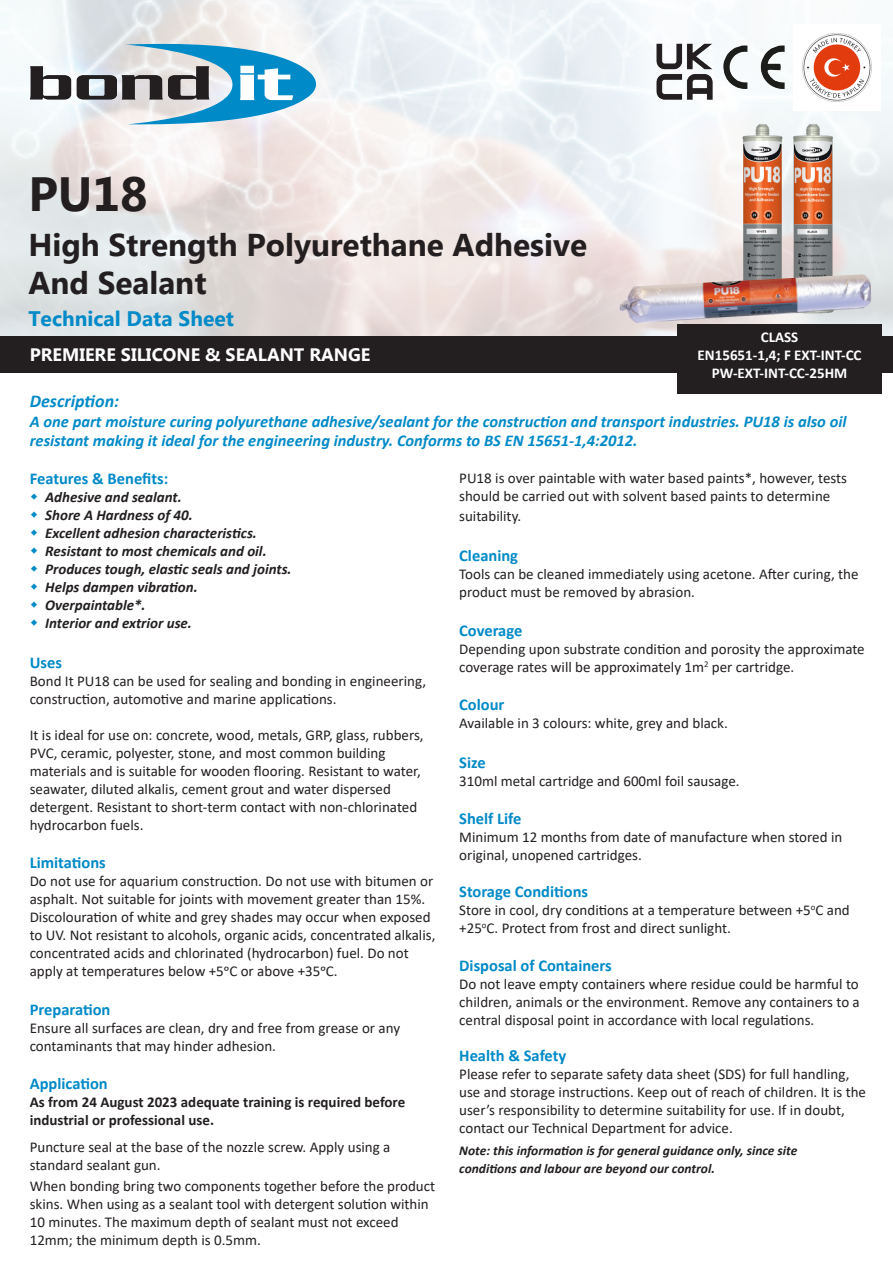
<style>
.page{position:relative;width:893px;height:1263px;background:#fff}
.page>*{position:absolute;margin:0;border:0;box-sizing:border-box;transform-origin:0 0}
.t1{font:700 48px "Myanmar Text";color:#231f20}
.t2{font:700 31.5px "Myanmar Text";color:#231f20}
.t3{font:700 21px "Myanmar Text";color:#008ac7}
.t4{font:700 18px "Myanmar Text";color:#fff}
.t5{font:italic 700 18px "Calibri";color:#008ac7}
.t6{font:italic 700 16.5px "Calibri";color:#008ac7}
.t7{font:700 16.5px "Calibri";color:#008ac7}
.t8{font:15px/18px "Calibri";color:#231f20}
.t9{font:italic 700 15px "Calibri";color:#231f20}
.t10{font:700 15px/18px "Calibri";color:#231f20}
.t11{font:700 15px "Calibri";color:#fff}
.t12{font:italic 700 13.5px/18px "Calibri";color:#231f20}
</style>
<div class="page">
<div style="left:0;top:336px;width:893px;height:37px;background:#231f20"></div>
<svg style="left:30px;top:66px;width:41px;height:34px"></svg>
<svg style="left:77px;top:40px;width:241px;height:86px"></svg>
<img style="left:802px;top:33px;width:70px;height:69px">
<img style="left:723px;top:45px;width:62px;height:44px">
<img style="left:647px;top:34px;width:74px;height:70px">
<div style="left:677px;top:324px;width:205px;height:69px;background:#231f20"></div>
<img style="left:647px;top:104px;width:105px;height:230px">
<img style="left:752px;top:104px;width:141px;height:230px">
<img style="left:601px;top:273px;width:292px;height:60px">
<p class="t1" style="left:28px;top:166px;width:121px">PU18</p>
<p class="t2" style="left:28px;top:227px;width:560px">High Strength Polyurethane Adhesive</p>
<p class="t2" style="left:28px;top:265px;width:180px">And Sealant</p>
<p class="t3" style="left:28px;top:307px;width:207px">Technical Data Sheet</p>
<p class="t4" style="left:30px;top:345px;width:342px">PREMIERE SILICONE &amp; SEALANT RANGE</p>
<p class="t11" style="left:761px;top:326px;width:39px">CLASS</p>
<p class="t11" style="left:698px;top:344px;width:165px">EN15651-1,4; F EXT-INT-CC</p>
<p class="t11" style="left:712px;top:362px;width:137px">PW-EXT-INT-CC-25HM</p>
<p class="t5" style="left:30px;top:388px;width:91px">Description:</p>
<p class="t6" style="left:30px;top:409px;width:818px">A one part moisture curing polyurethane adhesive/sealant for the construction and transport industries. PU18 is also oil</p>
<p class="t6" style="left:30px;top:429px;width:609px">resistant making it ideal for the engineering industry. Conforms to BS EN 15651‐1,4:2012.</p>
<p class="t7" style="left:30px;top:467px;width:140px">Features &amp; Benefits:</p>
<p class="t9" style="left:45px;top:487px;width:138px">Adhesive and sealant.</p>
<p class="t9" style="left:45px;top:505px;width:149px">Shore A Hardness of 40.</p>
<p class="t9" style="left:45px;top:523px;width:213px">Excellent adhesion characteristics.</p>
<p class="t9" style="left:45px;top:541px;width:223px">Resistant to most chemicals and oil.</p>
<p class="t9" style="left:45px;top:559px;width:248px">Produces tough, elastic seals and joints.</p>
<p class="t9" style="left:45px;top:577px;width:154px">Helps dampen vibration.</p>
<p class="t9" style="left:45px;top:595px;width:102px">Overpaintable*.</p>
<p class="t9" style="left:45px;top:613px;width:148px">Interior and extrior use.</p>
<p class="t7" style="left:30px;top:651px;width:34px">Uses</p>
<p class="t8" style="left:30px;top:672px;width:398px">Bond It PU18 can be used for sealing and bonding in engineering,</p>
<p class="t8" style="left:30px;top:690px;width:308px">construction, automotive and marine applications.</p>
<p class="t8" style="left:30px;top:726px;width:395px">It is ideal for use on: concrete, wood, metals, GRP, glass, rubbers,<br>PVC, ceramic, polyester, stone, and most common building</p>
<p class="t8" style="left:30px;top:762px;width:393px">materials and is suitable for wooden flooring. Resistant to water, seawater, diluted alkalis, cement grout and water dispersed</p>
<p class="t8" style="left:30px;top:798px;width:389px">detergent. Resistant to short-term contact with non-chlorinated hydrocarbon fuels.</p>
<p class="t7" style="left:30px;top:851px;width:78px">Limitations</p>
<p class="t8" style="left:30px;top:871px;width:405px">Do not use for aquarium construction. Do not use with bitumen or</p>
<p class="t8" style="left:30px;top:889px;width:397px">asphalt. Not suitable for joints with movement greater than 15%.</p>
<p class="t8" style="left:30px;top:907px;width:407px">Discolouration of white and grey shades may occur when exposed to UV. Not resistant to alcohols, organic acids, concentrated alkalis, concentrated acids and chlorinated (hydrocarbon) fuel. Do not apply at temperatures below +5oC or above +35oC.</p>
<p class="t7" style="left:30px;top:998px;width:82px">Preparation</p>
<p class="t8" style="left:30px;top:1019px;width:372px">Ensure all surfaces are clean, dry and free from grease or any</p>
<p class="t8" style="left:30px;top:1037px;width:248px">contaminants that may hinder adhesion.</p>
<p class="t7" style="left:30px;top:1072px;width:80px">Application</p>
<p class="t10" style="left:30px;top:1093px;width:377px">As from 24 August 2023 adequate training is required before industrial or professional use.</p>
<p class="t8" style="left:30px;top:1137px;width:362px">Puncture seal at the base of the nozzle screw. Apply using a</p>
<p class="t8" style="left:30px;top:1155px;width:132px">standard sealant gun.</p>
<p class="t8" style="left:30px;top:1177px;width:407px">When bonding bring two components together before the product</p>
<p class="t8" style="left:30px;top:1195px;width:400px">skins. When using as a sealant tool with detergent solution within<br>10 minutes. The maximum depth of sealant must not exceed<br>12mm; the minimum depth is 0.5mm.</p>
<p class="t8" style="left:459px;top:469px;width:389px">PU18 is over paintable with water based paints*, however, tests</p>
<p class="t8" style="left:459px;top:487px;width:373px">should be carried out with solvent based paints to determine</p>
<p class="t8" style="left:459px;top:507px;width:64px">suitability.</p>
<p class="t7" style="left:459px;top:543px;width:60px">Cleaning</p>
<p class="t8" style="left:459px;top:564px;width:401px">Tools can be cleaned immediately using acetone. After curing, the product must be removed by abrasion.</p>
<p class="t7" style="left:459px;top:619px;width:65px">Coverage</p>
<p class="t8" style="left:459px;top:640px;width:407px">Depending upon substrate condition and porosity the approximate</p>
<p class="t8" style="left:459px;top:658px;width:337px">coverage rates will be approximately 1m<sup>2</sup> per cartridge.</p>
<p class="t7" style="left:459px;top:693px;width:47px">Colour</p>
<p class="t8" style="left:459px;top:714px;width:270px">Available in 3 colours: white, grey and black.</p>
<p class="t7" style="left:459px;top:750px;width:28px">Size</p>
<p class="t8" style="left:459px;top:771px;width:282px">310ml metal cartridge and 600ml foil sausage.</p>
<p class="t7" style="left:459px;top:806px;width:64px">Shelf Life</p>
<p class="t8" style="left:459px;top:827px;width:385px">Minimum 12 months from date of manufacture when stored in original, unopened cartridges.</p>
<p class="t7" style="left:459px;top:880px;width:130px">Storage Conditions</p>
<p class="t8" style="left:459px;top:901px;width:392px">Store in cool, dry conditions at a temperature between +5<sup>o</sup>C and +25<sup>o</sup>C. Protect from frost and direct sunlight.</p>
<p class="t7" style="left:459px;top:954px;width:154px">Disposal of Containers</p>
<p class="t8" style="left:459px;top:975px;width:401px">Do not leave empty containers where residue could be harmful to</p>
<p class="t8" style="left:459px;top:993px;width:402px">children, animals or the environment. Remove any containers to a</p>
<p class="t8" style="left:459px;top:1011px;width:357px">central disposal point in accordance with local regulations.</p>
<p class="t7" style="left:459px;top:1044px;width:109px">Health &amp; Safety</p>
<p class="t8" style="left:459px;top:1065px;width:408px">Please refer to separate safety data sheet (SDS) for full handling, use and storage instructions. Keep out of reach of children. It is the user’s responsibility to determine suitability for use. If in doubt, contact our Technical Department for advice.</p>
<p class="t12" style="left:459px;top:1141px;width:340px">Note: this information is for general guidance only, since site conditions and labour are beyond our control.</p>
</div>
